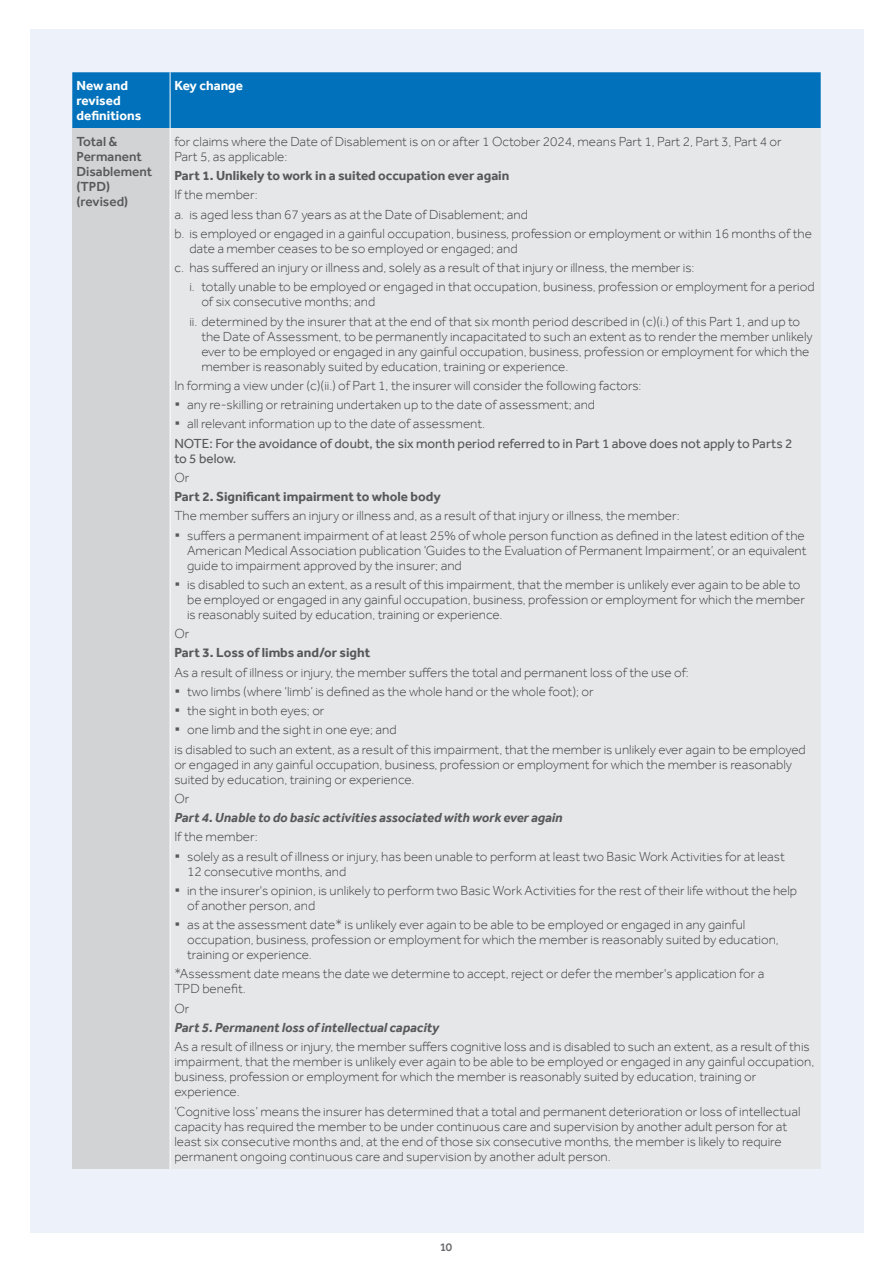
<style>
.page{position:relative;width:893px;height:1263px;background:#fff}
.page>*{position:absolute;margin:0;border:0;box-sizing:border-box;transform-origin:0 0}
.t1{font:300 13.5px/15px "Effra";color:#414042}
.t2{font:700 13.5px "Effra";color:#58595b}
.t3{font:italic 700 13.5px "Effra";color:#58595b}
.t4{font:500 13.5px/15px "Effra";color:#58595b}
.t5{font:700 13.5px/15px "Effra";color:#fff}
.t6{font:13.5px "Effra";color:#58595b}
.t7{font:500 12px "Effra";color:#6d6e71}
.s1{font-weight:700;font-size:21px;color:#58595b}
.s2{font-weight:400;color:#58595b}
</style>
<div class="page">
<div style="left:30px;top:30px;width:833px;height:1203px;background:#edf1f9"></div>
<div style="left:72px;top:72px;width:749px;height:56px;background:#0071ba"></div>
<div style="left:72px;top:128px;width:98px;height:1041px;background:#d1d3d4"></div>
<div style="left:170px;top:128px;width:651px;height:1041px;background:#e6e7e8"></div>
<hr style="left:170px;top:128px;width:1px;height:1041px;background:#fff">
<hr style="left:170px;top:72px;width:1px;height:56px;background:#fff">
<p class="t5" style="left:77px;top:78px;width:66px">New and revised definitions</p>
<p class="t5" style="left:174px;top:78px;width:70px">Key change</p>
<p class="t4" style="left:77px;top:134px;width:77px">Total &amp;<br>Permanent<br>Disablement (TPD) (revised)</p>
<p class="t1" style="left:174px;top:134px;width:609px">for claims where the Date of Disablement is on or after 1 October 2024, means Part 1, Part 2, Part 3, Part 4 or<br>Part 5, as applicable:</p>
<p class="t2" style="left:174px;top:167px;width:336px">Part 1. Unlikely to work in a suited occupation ever again</p>
<p class="t1" style="left:174px;top:185px;width:639px;line-height:19.2px">If the member:<br>a. is aged less than 67 years as at the Date of Disablement; and<br>b. is employed or engaged in a gainful occupation, business, profession or employment or within 16 months of the</p>
<p class="t1" style="left:189px;top:241px;width:330px">date a member ceases to be so employed or engaged; and</p>
<p class="t1" style="left:174px;top:260px;width:522px">c. has suffered an injury or illness and, solely as a result of that injury or illness, the member is:</p>
<p class="t1" style="left:189px;top:279px;width:627px">i. totally unable to be employed or engaged in that occupation, business, profession or employment for a period</p>
<p class="t1" style="left:189px;top:292px;width:612px;line-height:19.2px;text-indent:12px">of six consecutive months; and<br>ii. determined by the insurer that at the end of that six month period described in (c)(i.) of this Part 1, and up to</p>
<p class="t1" style="left:201px;top:328px;width:613px">the Date of Assessment, to be permanently incapacitated to such an extent as to render the member unlikely ever to be employed or engaged in any gainful occupation, business, profession or employment for which the member is reasonably suited by education, training or experience.</p>
<p class="t1" style="left:174px;top:376px;width:620px;line-height:19.2px">In forming a view under (c)(ii.) of Part 1, the insurer will consider the following factors:<br><span class="s1">·</span> any re-skilling or retraining undertaken up to the date of assessment; and<br><span class="s1">·</span> all relevant information up to the date of assessment.<br><span class="s2">NOTE: For the avoidance of doubt, the six month period referred to in Part 1 above does not apply to Parts 2</span></p>
<p class="t6" style="left:174px;top:450px;width:64px">to 5 below.</p>
<p class="t1" style="left:174px;top:470px;width:16px">Or</p>
<p class="t2" style="left:174px;top:489px;width:268px">Part 2. Significant impairment to whole body</p>
<p class="t1" style="left:174px;top:506px;width:632px;line-height:19.2px">The member suffers an injury or illness and, as a result of that injury or illness, the member:<br><span class="s1">·</span> suffers a permanent impairment of at least 25% of whole person function as defined in the latest edition of the</p>
<p class="t1" style="left:187px;top:542px;width:621px">American Medical Association publication ‘Guides to the Evaluation of Permanent Impairment’, or an equivalent guide to impairment approved by the insurer; and</p>
<p class="t1" style="left:187px;top:577px;width:619px;text-indent:-13px"><span class="s1">·</span> is disabled to such an extent, as a result of this impairment, that the member is unlikely ever again to be able to be employed or engaged in any gainful occupation, business, profession or employment for which the member is reasonably suited by education, training or experience.</p>
<p class="t1" style="left:174px;top:626px;width:16px">Or</p>
<p class="t2" style="left:174px;top:645px;width:197px">Part 3. Loss of limbs and/or sight</p>
<p class="t1" style="left:174px;top:662px;width:633px;line-height:19.2px">As a result of illness or injury, the member suffers the total and permanent loss of the use of:<br><span class="s1">·</span> two limbs (where ‘limb’ is defined as the whole hand or the whole foot); or<br><span class="s1">·</span> the sight in both eyes; or<br><span class="s1">·</span> one limb and the sight in one eye; and<br>is disabled to such an extent, as a result of this impairment, that the member is unlikely ever again to be employed</p>
<p class="t1" style="left:174px;top:756px;width:619px">or engaged in any gainful occupation, business, profession or employment for which the member is reasonably suited by education, training or experience.</p>
<p class="t1" style="left:174px;top:791px;width:16px">Or</p>
<p class="t3" style="left:174px;top:810px;width:390px">Part 4. Unable to do basic activities associated with work ever again</p>
<p class="t1" style="left:174px;top:827px;width:612px;line-height:19.2px">If the member:<br><span class="s1">·</span> solely as a result of illness or injury, has been unable to perform at least two Basic Work Activities for at least</p>
<p class="t1" style="left:174px;top:861px;width:624px;line-height:19.2px;text-indent:13px">12 consecutive months, and<br><span class="s1">·</span> in the insurer's opinion, is unlikely to perform two Basic Work Activities for the rest of their life without the help</p>
<p class="t1" style="left:174px;top:896px;width:573px;line-height:19.2px;text-indent:13px">of another person, and<br><span class="s1">·</span> as at the assessment date* is unlikely ever again to be able to be employed or engaged in any gainful</p>
<p class="t1" style="left:187px;top:932px;width:593px">occupation, business, profession or employment for which the member is reasonably suited by education, training or experience.</p>
<p class="t1" style="left:174px;top:966px;width:592px">*Assessment date means the date we determine to accept, reject or defer the member's application for a<br>TPD benefit.</p>
<p class="t1" style="left:174px;top:1000px;width:16px">Or</p>
<p class="t3" style="left:174px;top:1019px;width:266px">Part 5. Permanent loss of intellectual capacity</p>
<p class="t1" style="left:174px;top:1039px;width:641px">As a result of illness or injury, the member suffers cognitive loss and is disabled to such an extent, as a result of this impairment, that the member is unlikely ever again to be able to be employed or engaged in any gainful occupation, business, profession or employment for which the member is reasonably suited by education, training or experience.</p>
<p class="t1" style="left:174px;top:1103px;width:628px">‘Cognitive loss’ means the insurer has determined that a total and permanent deterioration or loss of intellectual capacity has required the member to be under continuous care and supervision by another adult person for at least six consecutive months and, at the end of those six consecutive months, the member is likely to require permanent ongoing continuous care and supervision by another adult person.</p>
<p class="t7" style="left:440px;top:1239px;width:14px">10</p>
</div>
